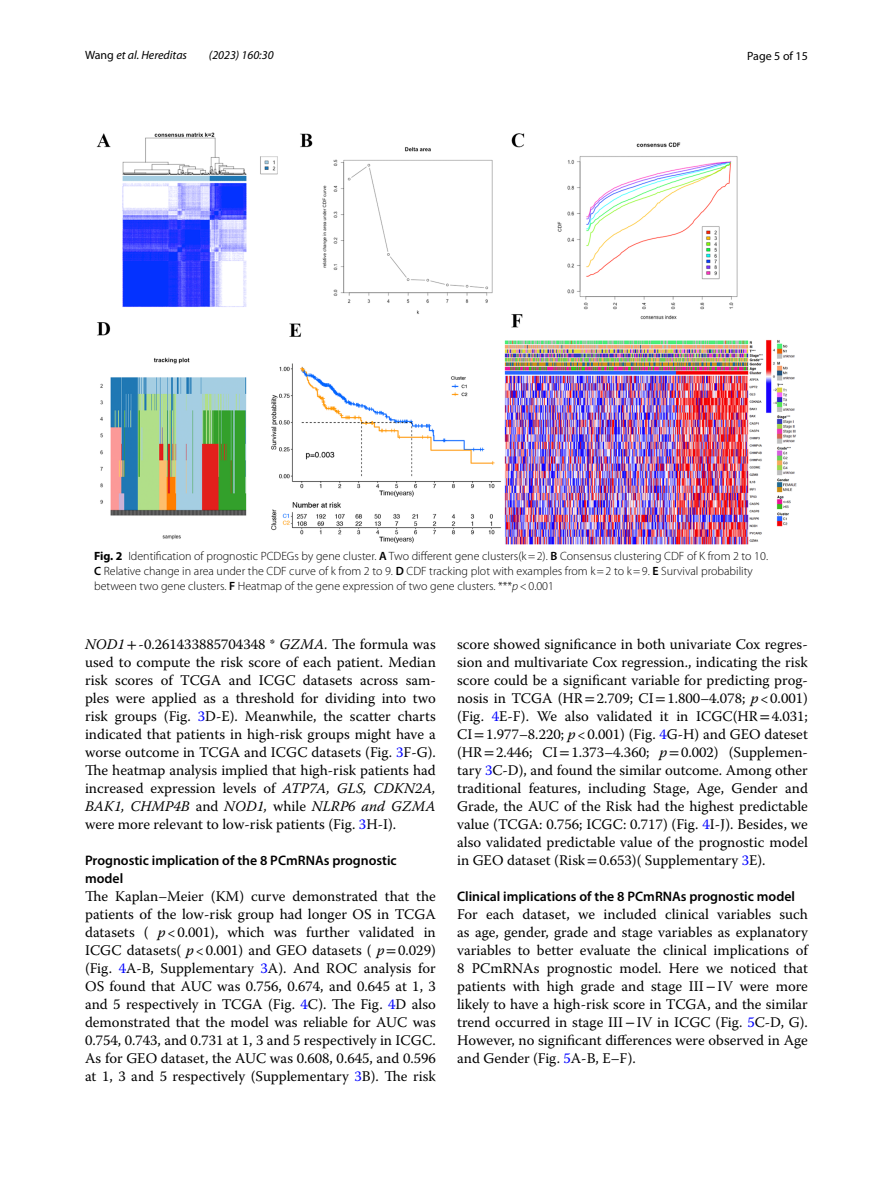
<style>
.page{position:relative;width:893px;height:1187px;background:#fff}
.page>*{position:absolute;margin:0;border:0;box-sizing:border-box;transform-origin:0 0}
.t1{font:14.7px/18px "Warnock Pro";color:#000;text-align:justify}
.t2{font:600 13.8px/18px "Myriad Pro";color:#000}
.t3{font:300 12px/15px "Myriad Pro";color:#000}
.t4{font:italic 12px "Myriad Pro";color:#000}
.t5{font:12px "Myriad Pro";color:#000}
.s1{font-style:normal}
.s2{font-weight:700}
.s3{font-weight:600}
.s4{font-style:italic}
.s5{font-family:"STIX"}
.s6{color:#00f}
</style>
<div class="page">
<img style="left:96px;top:133px;width:701px;height:411px">
<p class="t4" style="left:85px;top:48px;width:104px"><span class="s1">Wang</span> et al. Hereditas</p>
<p class="t4" style="left:209px;top:48px;width:66px">(2023) 160:30</p>
<p class="t5" style="left:747px;top:48px;width:62px">Page 5 of 15</p>
<p class="t3" style="left:94px;top:548px;width:675px"><span class="s2">Fig. 2</span> Identification of prognostic PCDEGs by gene cluster. <span class="s3">A</span> Two different gene clusters(k=2). <span class="s3">B</span> Consensus clustering CDF of K from 2 to 10.<br><span class="s3">C</span> Relative change in area under the CDF curve of k from 2 to 9. <span class="s3">D</span> CDF tracking plot with examples from k=2 to k=9. <span class="s3">E</span> Survival probability between two gene clusters. <span class="s3">F</span> Heatmap of the gene expression of two gene clusters. ***<span class="s4">p</span>&lt;0.001</p>
<p class="t1" style="left:85px;top:635px;width:352px"><span class="s4">NOD1</span><span class="s5">+</span>-0.261433885704348 * <span class="s4">GZMA.</span> The formula was used to compute the risk score of each patient. Median risk scores of TCGA and ICGC datasets across sam&shy;ples were applied as a threshold for dividing into two risk groups (Fig. <span class="s6">3</span>D-E). Meanwhile, the scatter charts indicated that patients in high-risk groups might have a worse outcome in TCGA and ICGC datasets (Fig. <span class="s6">3</span>F-G).<br>The heatmap analysis implied that high-risk patients had increased expression levels of <span class="s4">ATP7A, GLS, CDKN2A, BAK1, CHMP4B</span> and <span class="s4">NOD1,</span> while <span class="s4">NLRP6 and GZMA </span>were more relevant to low-risk patients (Fig. <span class="s6">3</span>H-I).</p>
<p class="t2" style="left:85px;top:851px;width:313px">Prognostic implication of the 8 PCmRNAs prognostic model</p>
<p class="t1" style="left:85px;top:887px;width:352px">The Kaplan–Meier (KM) curve demonstrated that the patients of the low-risk group had longer OS in TCGA datasets ( <span class="s4">p</span>&lt;0.001), which was further validated in ICGC datasets( <span class="s4">p</span>&lt;0.001) and GEO datasets ( <span class="s4">p</span><span class="s5">=</span>0.029) (Fig. <span class="s6">4</span>A-B, Supplementary <span class="s6">3</span>A). And ROC analysis for OS found that AUC was 0.756, 0.674, and 0.645 at 1, 3 and 5 respectively in TCGA (Fig. <span class="s6">4</span>C). The Fig. <span class="s6">4</span>D also demonstrated that the model was reliable for AUC was 0.754, 0.743, and 0.731 at 1, 3 and 5 respectively in ICGC.<br>As for GEO dataset, the AUC was 0.608, 0.645, and 0.596 at 1, 3 and 5 respectively (Supplementary <span class="s6">3</span>B). The risk</p>
<p class="t1" style="left:457px;top:635px;width:352px">score showed significance in both univariate Cox regres&shy;sion and multivariate Cox regression., indicating the risk score could be a significant variable for predicting prog&shy;nosis in TCGA (HR<span class="s5">=</span>2.709; CI<span class="s5">=</span>1.800–4.078; <span class="s4">p</span>&lt;0.001) (Fig. <span class="s6">4</span>E-F). We also validated it in ICGC(HR<span class="s5">=</span>4.031; CI<span class="s5">=</span>1.977–8.220; <span class="s4">p</span>&lt;0.001) (Fig. <span class="s6">4</span>G-H) and GEO dateset (HR<span class="s5">=</span>2.446; CI<span class="s5">=</span>1.373–4.360; <span class="s4">p</span><span class="s5">=</span>0.002) (Supplemen&shy;tary <span class="s6">3</span>C-D), and found the similar outcome. Among other traditional features, including Stage, Age, Gender and Grade, the AUC of the Risk had the highest predictable value (TCGA: 0.756; ICGC: 0.717) (Fig. <span class="s6">4</span>I-J). Besides, we also validated predictable value of the prognostic model in GEO dataset (Risk<span class="s5">=</span>0.653)( Supplementary <span class="s6">3</span>E).</p>
<p class="t2" style="left:457px;top:887px;width:339px">Clinical implications of the 8 PCmRNAs prognostic model</p>
<p class="t1" style="left:457px;top:905px;width:352px">For each dataset, we included clinical variables such as age, gender, grade and stage variables as explanatory variables to better evaluate the clinical implications of 8 PCmRNAs prognostic model. Here we noticed that patients with high grade and stage III<span class="s5">−</span>IV were more likely to have a high-risk score in TCGA, and the similar trend occurred in stage III<span class="s5">−</span>IV in ICGC (Fig. <span class="s6">5</span>C-D, G).<br>However, no significant differences were observed in Age and Gender (Fig. <span class="s6">5</span>A-B, E–F).</p>
</div>
